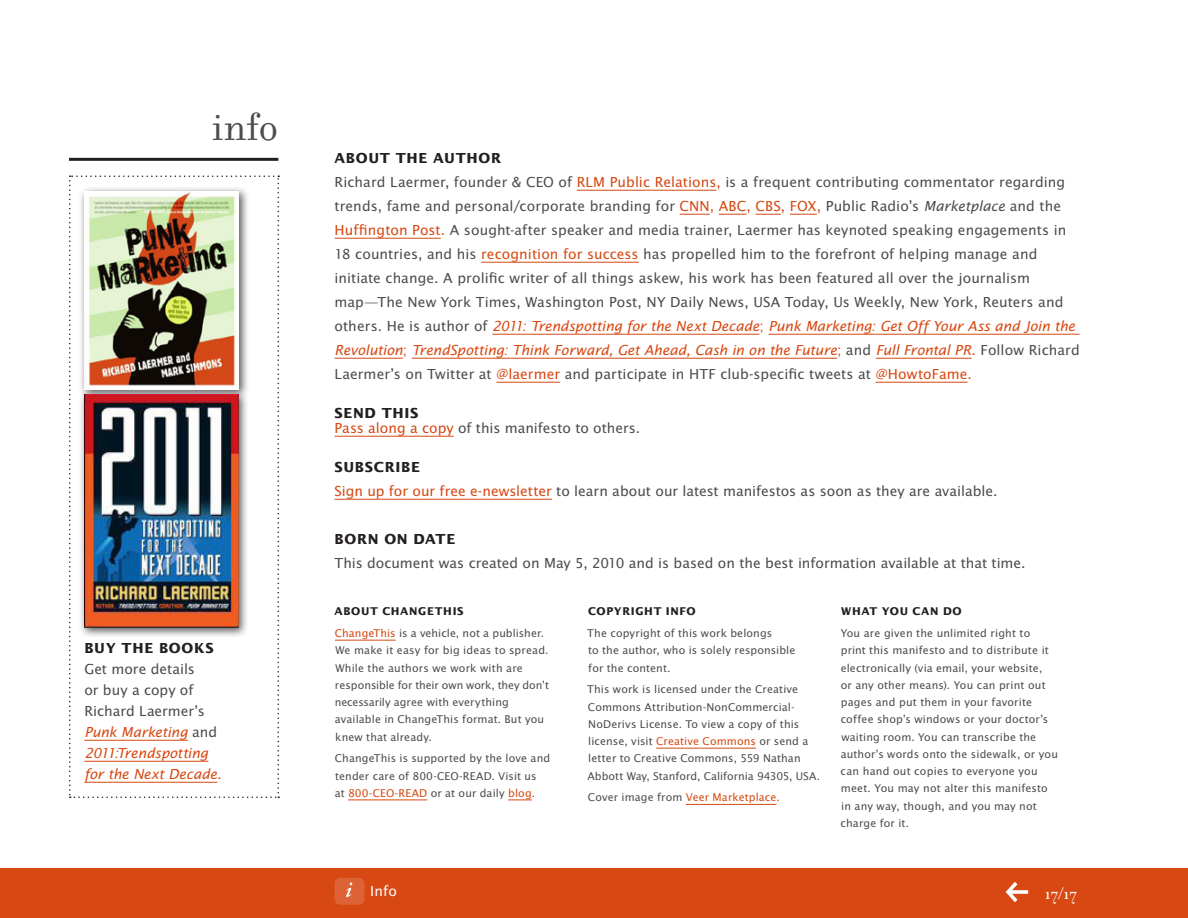
<style>
.page{position:relative;width:1188px;height:918px;background:#fff}
.page>*{position:absolute;margin:0;border:0;box-sizing:border-box;transform-origin:0 0}
.t1{font:42px "Filosofia OT";color:#4b4c4d}
.t2{font:18px "Filosofia OT";color:#fff}
.t3{font:15px/24px "Lucida Sans EFOP";letter-spacing:.005em;color:#4b4c4d}
.t4{font:italic 15px/21px "Lucida Sans EFOP";letter-spacing:-.01em;color:#d74812}
.t5{font:700 15px "Lucida Sans EFOP";letter-spacing:.045em;color:#231f20}
.t6{font:15px "Lucida Sans EFOP";color:#fff}
.t7{font:11.7px/17.2px "Lucida Sans EFOP";letter-spacing:.01em;color:#4b4c4d}
.t8{font:11.7px "Lucida Sans EFOP";letter-spacing:.01em;color:#d74812}
.t9{font:700 11.7px "Lucida Sans EFOP";letter-spacing:.055em;color:#231f20}
.s1{font-style:normal;color:#4b4c4d}
.s2{font-weight:700;color:#231f20}
.s3{color:#d74812}
.s4{font-style:italic}
.s5{font-style:italic;color:#d74812}
.s6{color:#4b4c4d}
</style>
<div class="page">
<div style="left:0;top:869px;width:1188px;height:49px;background:#d74812"></div>
<div style="left:334px;top:878px;width:30px;height:27px;background:#dd6336;border-radius:6px"></div>
<svg style="left:346px;top:883px;width:6px;height:14px"></svg>
<svg style="left:1006px;top:882px;width:22px;height:20px"></svg>
<hr style="left:577px;top:190px;width:139px;height:1px;background:#d74812">
<hr style="left:680px;top:214px;width:30px;height:1px;background:#d74812">
<svg style="left:719px;top:214px;width:28px;height:1px"></svg>
<svg style="left:756px;top:214px;width:25px;height:1px"></svg>
<svg style="left:790px;top:214px;width:27px;height:1px"></svg>
<hr style="left:334px;top:238px;width:107px;height:1px;background:#d74812">
<hr style="left:481px;top:262px;width:158px;height:1px;background:#d74812">
<hr style="left:492px;top:334px;width:267px;height:1px;background:#d74812">
<hr style="left:768px;top:334px;width:312px;height:1px;background:#d74812">
<hr style="left:334px;top:358px;width:69px;height:1px;background:#d74812">
<hr style="left:412px;top:358px;width:425px;height:1px;background:#d74812">
<hr style="left:876px;top:358px;width:96px;height:1px;background:#d74812">
<hr style="left:496px;top:382px;width:64px;height:1px;background:#d74812">
<hr style="left:876px;top:382px;width:92px;height:1px;background:#d74812">
<hr style="left:334px;top:436px;width:120px;height:1px;background:#d74812">
<hr style="left:334px;top:499px;width:218px;height:1px;background:#d74812">
<hr style="left:69px;top:158px;width:209px;height:3px;background:#231f20">
<svg style="left:69px;top:176px;width:210px;height:622px"></svg>
<hr style="left:84px;top:740px;width:104px;height:1px;background:#d74812">
<hr style="left:84px;top:761px;width:124px;height:1px;background:#d74812">
<hr style="left:84px;top:782px;width:133px;height:1px;background:#d74812">
<hr style="left:335px;top:640px;width:61px;height:1px;background:#d74812">
<hr style="left:348px;top:800px;width:79px;height:1px;background:#d74812">
<svg style="left:508px;top:800px;width:24px;height:1px"></svg>
<hr style="left:656px;top:748px;width:100px;height:1px;background:#d74812">
<hr style="left:686px;top:804px;width:90px;height:1px;background:#d74812">
<div style="left:78px;top:185px;width:172px;height:216px;background:#231f20;opacity:.75"></div>
<img style="left:84px;top:191px;width:155px;height:197px">
<div style="left:78px;top:388px;width:172px;height:249px;background:#231f20;opacity:.75"></div>
<img style="left:84px;top:394px;width:155px;height:233px">
<h1 class="t1" style="left:212px;top:103px;width:68px">info</h1>
<p class="t5" style="left:84px;top:640px;width:131px">BUY THE BOOKS</p>
<p class="t4" style="left:84px;top:659px;width:139px"><span class="s1">Get more details<br>or buy a copy of<br>Richard Laermer’s<br></span>Punk Marketing <span class="s1">and<br></span>2011:Trendspotting for the Next Decade.</p>
<p class="t3" style="left:334px;top:147px;width:747px"><span class="s2">ABOUT THE AUTHOR<br></span>Richard Laermer, founder &amp; CEO of <span class="s3">RLM Public Relations,</span> is a frequent contributing commentator regarding trends, fame and personal/corporate branding for <span class="s3">CNN, ABC, CBS, FOX,</span> Public Radio’s <span class="s4">Marketplace</span> and the <span class="s3">Huffington Post.</span> A sought-after speaker and media trainer, Laermer has keynoted speaking engagements in 18 countries, and his <span class="s3">recognition for success</span> has propelled him to the forefront of helping manage and initiate change. A prolific writer of all things askew, his work has been featured all over the journalism map—The New York Times, Washington Post, NY Daily News, USA Today, Us Weekly, New York, Reuters and others. He is author of <span class="s5">2011: Trendspotting for the Next Decade</span><span class="s3">;</span> <span class="s5">Punk Marketing: Get Off Your Ass and Join the Revolution</span><span class="s3">;</span> <span class="s5">TrendSpotting: Think Forward, Get Ahead, Cash in on the Future</span><span class="s3">;</span> and <span class="s5">Full Frontal PR</span><span class="s3">.</span> Follow Richard Laermer’s on Twitter at <span class="s3">@laermer</span> and participate in HTF club-specific tweets at <span class="s3">@HowtoFame.</span></p>
<p class="t3" style="left:334px;top:406px;width:307px;line-height:15px"><span class="s2">SEND THIS<br></span><span class="s3">Pass along a copy</span> of this manifesto to others.</p>
<p class="t3" style="left:334px;top:456px;width:664px"><span class="s2">SUBSCRIBE<br></span><span class="s3">Sign up for our free e-newsletter</span> to learn about our latest manifestos as soon as they are available.</p>
<p class="t5" style="left:334px;top:531px;width:102px">BORN ON DATE</p>
<p class="t3" style="left:334px;top:552px;width:693px">This document was created on May 5, 2010 and is based on the best information available at that time.</p>
<p class="t7" style="left:334px;top:601px;width:211px;line-height:21.8px"><span class="s2">ABOUT CHANGETHIS<br></span><span class="s3">ChangeThis</span> is a vehicle, not a publisher.</p>
<p class="t7" style="left:335px;top:642px;width:216px">We make it easy for big ideas to spread.<br>While the authors we work with are responsible for their own work, they don’t necessarily agree with everything available in ChangeThis format. But you knew that already.</p>
<p class="t7" style="left:335px;top:750px;width:217px">ChangeThis is supported by the love and tender care of 800-CEO-READ. Visit us<br>at <span class="s3">800-CEO-READ</span> or at our daily <span class="s3">blog.</span></p>
<p class="t9" style="left:588px;top:605px;width:100px">COPYRIGHT INFO</p>
<p class="t7" style="left:587px;top:625px;width:210px">The copyright of this work belongs<br>to the author, who is solely responsible for the content.</p>
<p class="t7" style="left:587px;top:681px;width:234px">This work is licensed under the Creative Commons Attribution-NonCommercial-NoDerivs License. To view a copy of this license, visit <span class="s3">Creative Commons</span> or send a letter to Creative Commons, 559 Nathan Abbott Way, Stanford, California 94305, USA.</p>
<p class="t8" style="left:588px;top:791px;width:193px"><span class="s6">Cover image from</span> Veer Marketplace.</p>
<p class="t9" style="left:841px;top:605px;width:122px">WHAT YOU CAN DO</p>
<p class="t7" style="left:841px;top:625px;width:219px">You are given the unlimited right to print this manifesto and to distribute it electronically (via email, your website,<br>or any other means). You can print out pages and put them in your favorite coffee shop’s windows or your doctor’s waiting room. You can transcribe the author’s words onto the sidewalk, or you can hand out copies to everyone you meet. You may not alter this manifesto in any way, though, and you may not charge for it.</p>
<p class="t6" style="left:370px;top:883px;width:28px">Info</p>
<p class="t2" style="left:1044px;top:884px;width:34px">17/17</p>
</div>
